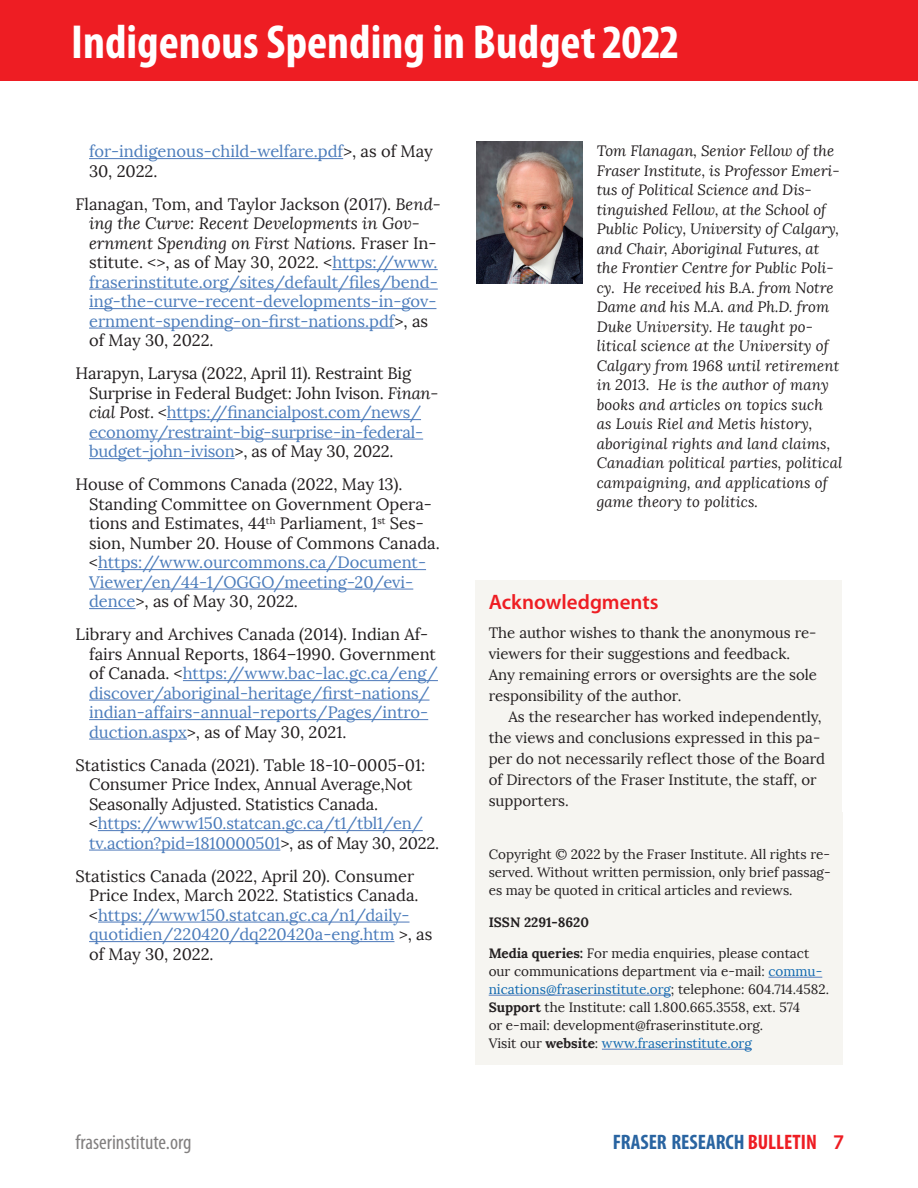
<style>
.page{position:relative;width:918px;height:1188px;background:#fff}
.page>*{position:absolute;margin:0;border:0;box-sizing:border-box;transform-origin:0 0}
.t1{font:700 condensed 48px "Myriad Pro";color:#fff}
.t2{font:700 condensed 21px "Myriad Pro";color:#2964a1}
.t3{font:condensed 21px "Myriad Pro";color:#828080}
.Head_2{font:600 21px "Myriad Pro";color:#ee1d23}
.biblio_entry{font:16.5px/19.5px "Lora";letter-spacing:-.005em;color:#231f20}
.biblio_entry-2{font:16.5px/19.5px "Lora";color:#4b7cbb}
.author_bio{font:italic 15px/19.5px "Lora";letter-spacing:.01em;color:#231f20}
.t4{font:15px "Lora";color:#231f20}
.copyright_info{font:13.5px/18px "Lora";color:#231f20;text-align:justify}
.copyright_info-2{font:700 13.5px "Lora";color:#231f20}
.s1{color:#231f20}
.s2{font-style:italic;color:#231f20}
.s3{font-style:italic}
.s4{color:#4b7cbb}
.s5{font-weight:700}
.s6{color:#1169b0}
.s7{color:#ee1d23}
.s8{font-weight:600;font-stretch:normal;color:#ee1d23}
</style>
<div class="page">
<div style="left:0;top:0;width:918px;height:81px;background:#ee1d23"></div>
<hr style="left:89px;top:158px;width:254px;height:1px;background:#6187c1">
<hr style="left:332px;top:269px;width:106px;height:1px;background:#6187c1">
<hr style="left:89px;top:289px;width:349px;height:1px;background:#6187c1">
<hr style="left:89px;top:308px;width:347px;height:1px;background:#6187c1">
<hr style="left:89px;top:328px;width:306px;height:1px;background:#6187c1">
<hr style="left:167px;top:419px;width:254px;height:1px;background:#6187c1">
<hr style="left:89px;top:439px;width:334px;height:1px;background:#6187c1">
<hr style="left:89px;top:458px;width:146px;height:1px;background:#6187c1">
<hr style="left:98px;top:569px;width:328px;height:1px;background:#6187c1">
<hr style="left:89px;top:589px;width:324px;height:1px;background:#6187c1">
<hr style="left:89px;top:608px;width:47px;height:1px;background:#6187c1">
<hr style="left:183px;top:680px;width:255px;height:1px;background:#6187c1">
<hr style="left:89px;top:700px;width:341px;height:1px;background:#6187c1">
<hr style="left:89px;top:719px;width:339px;height:1px;background:#6187c1">
<hr style="left:89px;top:739px;width:98px;height:1px;background:#6187c1">
<hr style="left:98px;top:830px;width:325px;height:1px;background:#6187c1">
<hr style="left:89px;top:850px;width:191px;height:1px;background:#6187c1">
<hr style="left:98px;top:922px;width:312px;height:1px;background:#6187c1">
<hr style="left:89px;top:941px;width:305px;height:1px;background:#6187c1">
<div style="left:475px;top:813px;width:367px;height:252px;background:#f6f5f1"></div>
<hr style="left:768px;top:977px;width:54px;height:1px;background:#6187c1">
<hr style="left:489px;top:995px;width:182px;height:1px;background:#6187c1">
<hr style="left:602px;top:1049px;width:150px;height:1px;background:#6187c1">
<div style="left:475px;top:580px;width:367px;height:251px;background:#f6f5f1"></div>
<img style="left:477px;top:142px;width:106px;height:142px">
<h1 class="t1" style="left:71px;top:12px;width:608px">Indigenous Spending in Budget 2022</h1>
<p class="biblio_entry-2" style="left:89px;top:142px;width:345px">for-indigenous-child-welfare.pdf<span class="s1">&gt;, as of May<br>30, 2022.</span></p>
<p class="biblio_entry-2" style="left:89px;top:195px;width:353px;text-indent:-14px"><span class="s1">Flanagan, Tom, and Taylor Jackson (2017).</span> <span class="s2">Bend&shy;ing the Curve: Recent Developments in Gov&shy;ernment Spending on First Nations.</span> <span class="s1">Fraser In&shy;stitute. &lt;&gt;, as of May 30, 2022. &lt;</span>https://www. fraserinstitute.org/sites/default/files/bend&shy;ing-the-curve-recent-developments-in-gov&shy;ernment-spending-on-first-nations.pdf<span class="s1">&gt;, as of May 30, 2022.</span></p>
<p class="biblio_entry" style="left:89px;top:364px;width:351px;text-indent:-14px">Harapyn, Larysa (2022, April 11). Restraint Big Surprise in Federal Budget: John Ivison. <span class="s3">Finan&shy;cial Post</span>. &lt;<span class="s4">https://financialpost.com/news/ economy/restraint-big-surprise-in-federal&shy;budget-john-ivison</span>&gt;, as of May 30, 2022.</p>
<p class="biblio_entry" style="left:89px;top:475px;width:352px;text-indent:-14px">House of Commons Canada (2022, May 13).<br>Standing Committee on Government Opera&shy;tions and Estimates, 44<sup>th</sup> Parliament, 1<sup>st</sup> Ses&shy;sion, Number 20. House of Commons Canada. &lt;<span class="s4">https://www.ourcommons.ca/Document-Viewer/en/44-1/OGGO/meeting-20/evi&shy;dence</span>&gt;, as of May 30, 2022.</p>
<p class="biblio_entry-2" style="left:89px;top:625px;width:350px;text-indent:-14px"><span class="s1">Library and Archives Canada (2014). Indian Af&shy;fairs Annual Reports, 1864–1990. Government of Canada. &lt;</span>https://www.bac-lac.gc.ca/eng/ discover/aboriginal-heritage/first-nations/ indian-affairs-annual-reports/Pages/intro&shy;duction.aspx<span class="s1">&gt;, as of May 30, 2021.</span></p>
<p class="biblio_entry" style="left:89px;top:756px;width:352px;text-indent:-14px">Statistics Canada (2021). Table 18-10-0005-01:<br>Consumer Price Index, Annual Average,Not Seasonally Adjusted. Statistics Canada. &lt;<span class="s4">https://www150.statcan.gc.ca/t1/tbl1/en/ tv.action?pid=1810000501</span>&gt;, as of May 30, 2022.</p>
<p class="biblio_entry" style="left:89px;top:867px;width:345px;text-indent:-14px">Statistics Canada (2022, April 20). Consumer Price Index, March 2022. Statistics Canada. &lt;<span class="s4">https://www150.statcan.gc.ca/n1/daily&shy;quotidien/220420/dq220420a-eng.htm</span> &gt;, as of May 30, 2022.</p>
<p class="author_bio" style="left:597px;top:141px;width:247px">Tom Flanagan, Senior Fellow of the Fraser Institute, is Professor Emeri&shy;tus of Political Science and Dis&shy;tinguished Fellow, at the School of Public Policy, University of Calgary, and Chair, Aboriginal Futures, at the Frontier Centre for Public Poli&shy;cy. He received his B.A. from Notre Dame and his M.A. and Ph.D. from Duke University. He taught po&shy;litical science at the University of Calgary from 1968 until retirement in 2013. He is the author of many books and articles on topics such<br>as Louis Riel and Metis history, aboriginal rights and land claims, Canadian political parties, political campaigning, and applications of game theory to politics.</p>
<p class="Head_2" style="left:489px;top:588px;width:171px">Acknowledgments</p>
<p class="t4" style="left:489px;top:624px;width:329px">The author wishes to thank the anonymous re-</p>
<p class="t4" style="left:489px;top:645px;width:303px">viewers for their suggestions and feedback.</p>
<p class="t4" style="left:489px;top:666px;width:330px">Any remaining errors or oversights are the sole</p>
<p class="t4" style="left:489px;top:687px;width:194px">responsibility of the author.</p>
<p class="t4" style="left:508px;top:708px;width:315px">As the researcher has worked independently,</p>
<p class="t4" style="left:489px;top:729px;width:333px">the views and conclusions expressed in this pa-</p>
<p class="t4" style="left:489px;top:750px;width:338px">per do not necessarily reflect those of the Board</p>
<p class="t4" style="left:489px;top:771px;width:329px">of Directors of the Fraser Institute, the staff, or</p>
<p class="t4" style="left:489px;top:792px;width:82px">supporters.</p>
<p class="copyright_info" style="left:489px;top:846px;width:344px">Copyright © 2022 by the Fraser Institute. All rights re&shy;served. Without written permission, only brief passag&shy;es may be quoted in critical articles and reviews.</p>
<p class="copyright_info-2" style="left:489px;top:913px;width:102px">ISSN 2291-8620</p>
<p class="copyright_info" style="left:489px;top:945px;width:342px;text-align:left"><span class="s5">Media queries:</span> For media enquiries, please contact our communications department via e-mail: <span class="s6">commu&shy;nications@fraserinstitute.org</span>; telephone: 604.714.4582.<br><span class="s5">Support</span> the Institute: call 1.800.665.3558, ext. 574<br>or e-mail: development@fraserinstitute.org.<br>Visit our <span class="s5">website</span>: <span class="s6">www.fraserinstitute.org</span></p>
<p class="t3" style="left:76px;top:1129px;width:117px">fraserinstitute.org</p>
<p class="t2" style="left:613px;top:1129px;width:232px">FRASER RESEARCH <span class="s7">BULLETIN</span> <span class="s8">7</span></p>
</div>
